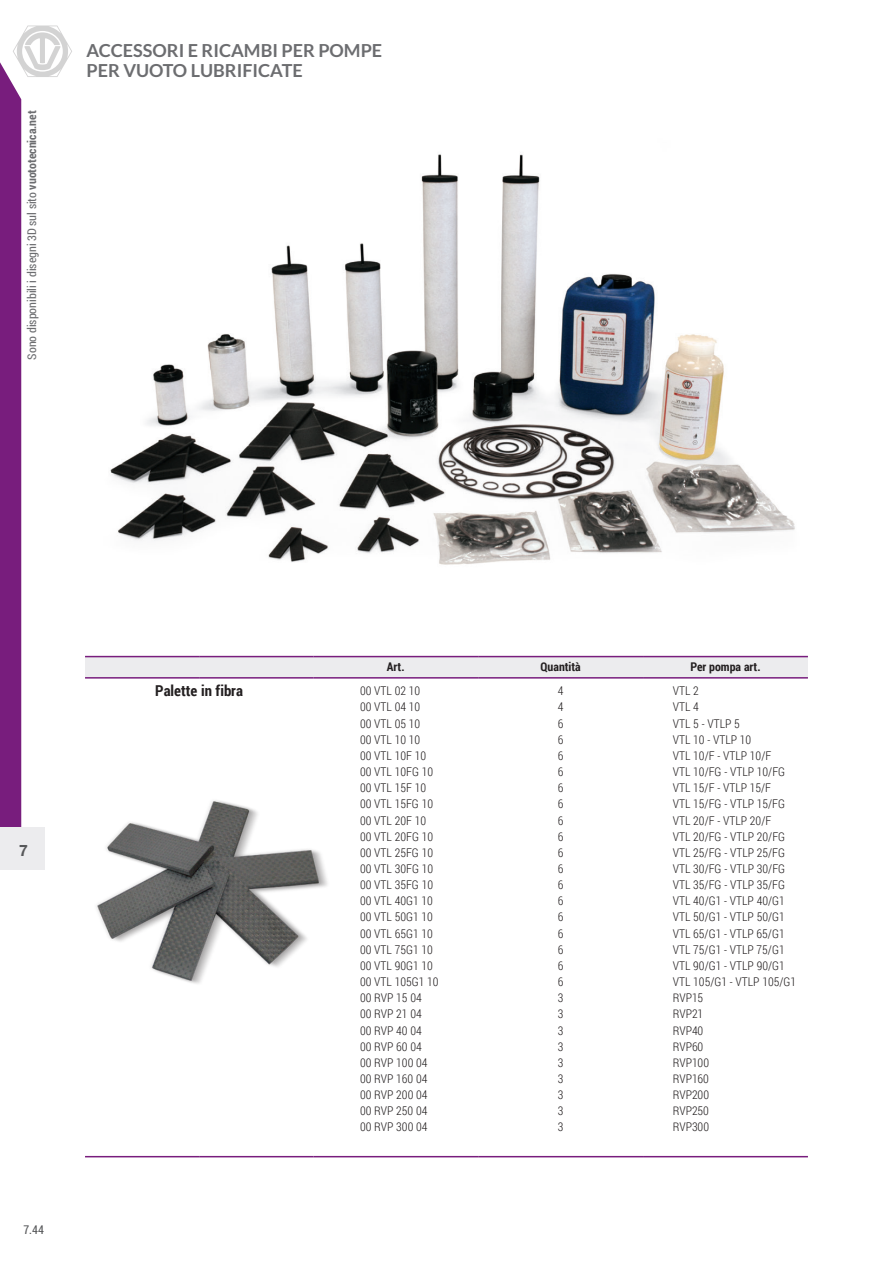
<style>
.page{position:relative;width:893px;height:1263px;background:#fff}
.page>*{position:absolute;margin:0;border:0;box-sizing:border-box;transform-origin:0 0}
.t1{font:700 18px/20.2px "Lato";color:#6c6d70}
.t2{font:700 15.75px "Helvetica Neue LT Std";color:#57585a}
.t3{font:700 15px "Roboto Condensed";color:#231f20}
.t4{font:300 12px "Roboto Condensed";color:#231f20}
.t5{font:12px "Roboto Condensed";color:#6c6d70}
.t6{font:700 12px "Roboto Condensed";color:#231f20}
.t7{font:12px "Roboto Condensed";color:#57585a}
.s1{font-weight:700}
</style>
<div class="page">
<svg style="left:0;top:25px;width:72px;height:802px"></svg>
<div style="left:0;top:827px;width:45px;height:43px;background:#ececee"></div>
<img style="left:54px;top:106px;width:741px;height:499px">
<img style="left:96px;top:800px;width:232px;height:184px">
<div style="left:85px;top:657px;width:723px;height:20px;background:#ececee"></div>
<hr style="left:85px;top:656px;width:114px;height:1px;background:#781d7d">
<hr style="left:199px;top:656px;width:114px;height:1px;background:#781d7d">
<hr style="left:313px;top:656px;width:165px;height:1px;background:#781d7d">
<hr style="left:478px;top:656px;width:165px;height:1px;background:#781d7d">
<hr style="left:643px;top:656px;width:165px;height:1px;background:#781d7d">
<hr style="left:85px;top:677px;width:114px;height:2px;background:#781d7d">
<hr style="left:199px;top:677px;width:114px;height:2px;background:#781d7d">
<hr style="left:313px;top:677px;width:165px;height:2px;background:#781d7d">
<hr style="left:478px;top:677px;width:165px;height:2px;background:#781d7d">
<hr style="left:643px;top:677px;width:165px;height:2px;background:#781d7d">
<hr style="left:85px;top:1156px;width:114px;height:1px;background:#781d7d">
<hr style="left:199px;top:1156px;width:114px;height:1px;background:#781d7d">
<hr style="left:313px;top:1156px;width:165px;height:1px;background:#781d7d">
<hr style="left:478px;top:1156px;width:165px;height:1px;background:#781d7d">
<hr style="left:643px;top:1156px;width:165px;height:1px;background:#781d7d">
<p class="t5" style="left:23px;top:360px;width:251px;rotate:-90deg">Sono disponibili i disegni 3D sul sito <span class="s1">vuototecnica.net</span></p>
<h1 class="t1" style="left:87px;top:40px;width:297px">ACCESSORI E RICAMBI PER POMPE<br>PER VUOTO LUBRIFICATE</h1>
<h2 class="t2" style="left:19px;top:840px;width:10px">7</h2>
<p class="t3" style="left:155px;top:680px;width:89px">Palette in fibra</p>
<p class="t7" style="left:23px;top:1221px;width:22px">7.44</p>
<p class="t6" style="left:387px;top:659px;width:19px">Art.</p>
<p class="t6" style="left:540px;top:659px;width:42px">Quantità</p>
<p class="t6" style="left:690px;top:659px;width:72px">Per pompa art.</p>
<p class="t4" style="left:360px;top:683px;width:62px">00 VTL 02 10</p>
<p class="t4" style="left:558px;top:683px;width:7px">4</p>
<p class="t4" style="left:673px;top:683px;width:28px">VTL 2</p>
<p class="t4" style="left:360px;top:699px;width:62px">00 VTL 04 10</p>
<p class="t4" style="left:558px;top:699px;width:7px">4</p>
<p class="t4" style="left:673px;top:699px;width:28px">VTL 4</p>
<p class="t4" style="left:360px;top:715px;width:62px">00 VTL 05 10</p>
<p class="t4" style="left:558px;top:715px;width:7px">6</p>
<p class="t4" style="left:673px;top:715px;width:69px">VTL 5 - VTLP 5</p>
<p class="t4" style="left:360px;top:731px;width:62px">00 VTL 10 10</p>
<p class="t4" style="left:558px;top:731px;width:7px">6</p>
<p class="t4" style="left:673px;top:731px;width:80px">VTL 10 - VTLP 10</p>
<p class="t4" style="left:360px;top:747px;width:68px">00 VTL 10F 10</p>
<p class="t4" style="left:558px;top:747px;width:7px">6</p>
<p class="t4" style="left:673px;top:747px;width:100px">VTL 10/F - VTLP 10/F</p>
<p class="t4" style="left:360px;top:763px;width:75px">00 VTL 10FG 10</p>
<p class="t4" style="left:558px;top:763px;width:7px">6</p>
<p class="t4" style="left:673px;top:763px;width:114px">VTL 10/FG - VTLP 10/FG</p>
<p class="t4" style="left:360px;top:780px;width:68px">00 VTL 15F 10</p>
<p class="t4" style="left:558px;top:780px;width:7px">6</p>
<p class="t4" style="left:673px;top:780px;width:100px">VTL 15/F - VTLP 15/F</p>
<p class="t4" style="left:360px;top:796px;width:75px">00 VTL 15FG 10</p>
<p class="t4" style="left:558px;top:796px;width:7px">6</p>
<p class="t4" style="left:673px;top:796px;width:114px">VTL 15/FG - VTLP 15/FG</p>
<p class="t4" style="left:360px;top:812px;width:68px">00 VTL 20F 10</p>
<p class="t4" style="left:558px;top:812px;width:7px">6</p>
<p class="t4" style="left:673px;top:812px;width:100px">VTL 20/F - VTLP 20/F</p>
<p class="t4" style="left:360px;top:828px;width:75px">00 VTL 20FG 10</p>
<p class="t4" style="left:558px;top:828px;width:7px">6</p>
<p class="t4" style="left:673px;top:828px;width:114px">VTL 20/FG - VTLP 20/FG</p>
<p class="t4" style="left:360px;top:844px;width:75px">00 VTL 25FG 10</p>
<p class="t4" style="left:558px;top:844px;width:7px">6</p>
<p class="t4" style="left:673px;top:844px;width:114px">VTL 25/FG - VTLP 25/FG</p>
<p class="t4" style="left:360px;top:860px;width:75px">00 VTL 30FG 10</p>
<p class="t4" style="left:558px;top:860px;width:7px">6</p>
<p class="t4" style="left:673px;top:860px;width:114px">VTL 30/FG - VTLP 30/FG</p>
<p class="t4" style="left:360px;top:876px;width:75px">00 VTL 35FG 10</p>
<p class="t4" style="left:558px;top:876px;width:7px">6</p>
<p class="t4" style="left:673px;top:876px;width:114px">VTL 35/FG - VTLP 35/FG</p>
<p class="t4" style="left:360px;top:893px;width:74px">00 VTL 40G1 10</p>
<p class="t4" style="left:558px;top:893px;width:7px">6</p>
<p class="t4" style="left:673px;top:893px;width:114px">VTL 40/G1 - VTLP 40/G1</p>
<p class="t4" style="left:360px;top:909px;width:74px">00 VTL 50G1 10</p>
<p class="t4" style="left:558px;top:909px;width:7px">6</p>
<p class="t4" style="left:673px;top:909px;width:114px">VTL 50/G1 - VTLP 50/G1</p>
<p class="t4" style="left:360px;top:925px;width:74px">00 VTL 65G1 10</p>
<p class="t4" style="left:558px;top:925px;width:7px">6</p>
<p class="t4" style="left:673px;top:925px;width:113px">VTL 65/G1 - VTLP 65/G1</p>
<p class="t4" style="left:360px;top:941px;width:74px">00 VTL 75G1 10</p>
<p class="t4" style="left:558px;top:941px;width:7px">6</p>
<p class="t4" style="left:673px;top:941px;width:113px">VTL 75/G1 - VTLP 75/G1</p>
<p class="t4" style="left:360px;top:957px;width:74px">00 VTL 90G1 10</p>
<p class="t4" style="left:558px;top:957px;width:7px">6</p>
<p class="t4" style="left:673px;top:957px;width:114px">VTL 90/G1 - VTLP 90/G1</p>
<p class="t4" style="left:360px;top:973px;width:80px">00 VTL 105G1 10</p>
<p class="t4" style="left:558px;top:973px;width:7px">6</p>
<p class="t4" style="left:673px;top:973px;width:125px">VTL 105/G1 - VTLP 105/G1</p>
<p class="t4" style="left:360px;top:990px;width:63px">00 RVP 15 04</p>
<p class="t4" style="left:558px;top:990px;width:7px">3</p>
<p class="t4" style="left:673px;top:990px;width:32px">RVP15</p>
<p class="t4" style="left:360px;top:1006px;width:63px">00 RVP 21 04</p>
<p class="t4" style="left:558px;top:1006px;width:7px">3</p>
<p class="t4" style="left:673px;top:1006px;width:32px">RVP21</p>
<p class="t4" style="left:360px;top:1022px;width:63px">00 RVP 40 04</p>
<p class="t4" style="left:558px;top:1022px;width:7px">3</p>
<p class="t4" style="left:673px;top:1022px;width:32px">RVP40</p>
<p class="t4" style="left:360px;top:1038px;width:63px">00 RVP 60 04</p>
<p class="t4" style="left:558px;top:1038px;width:7px">3</p>
<p class="t4" style="left:673px;top:1038px;width:32px">RVP60</p>
<p class="t4" style="left:360px;top:1054px;width:69px">00 RVP 100 04</p>
<p class="t4" style="left:558px;top:1054px;width:7px">3</p>
<p class="t4" style="left:673px;top:1054px;width:38px">RVP100</p>
<p class="t4" style="left:360px;top:1070px;width:69px">00 RVP 160 04</p>
<p class="t4" style="left:558px;top:1070px;width:7px">3</p>
<p class="t4" style="left:673px;top:1070px;width:38px">RVP160</p>
<p class="t4" style="left:360px;top:1086px;width:69px">00 RVP 200 04</p>
<p class="t4" style="left:558px;top:1086px;width:7px">3</p>
<p class="t4" style="left:673px;top:1086px;width:38px">RVP200</p>
<p class="t4" style="left:360px;top:1103px;width:69px">00 RVP 250 04</p>
<p class="t4" style="left:558px;top:1103px;width:7px">3</p>
<p class="t4" style="left:673px;top:1103px;width:38px">RVP250</p>
<p class="t4" style="left:360px;top:1119px;width:69px">00 RVP 300 04</p>
<p class="t4" style="left:558px;top:1119px;width:7px">3</p>
<p class="t4" style="left:673px;top:1119px;width:38px">RVP300</p>
</div>
